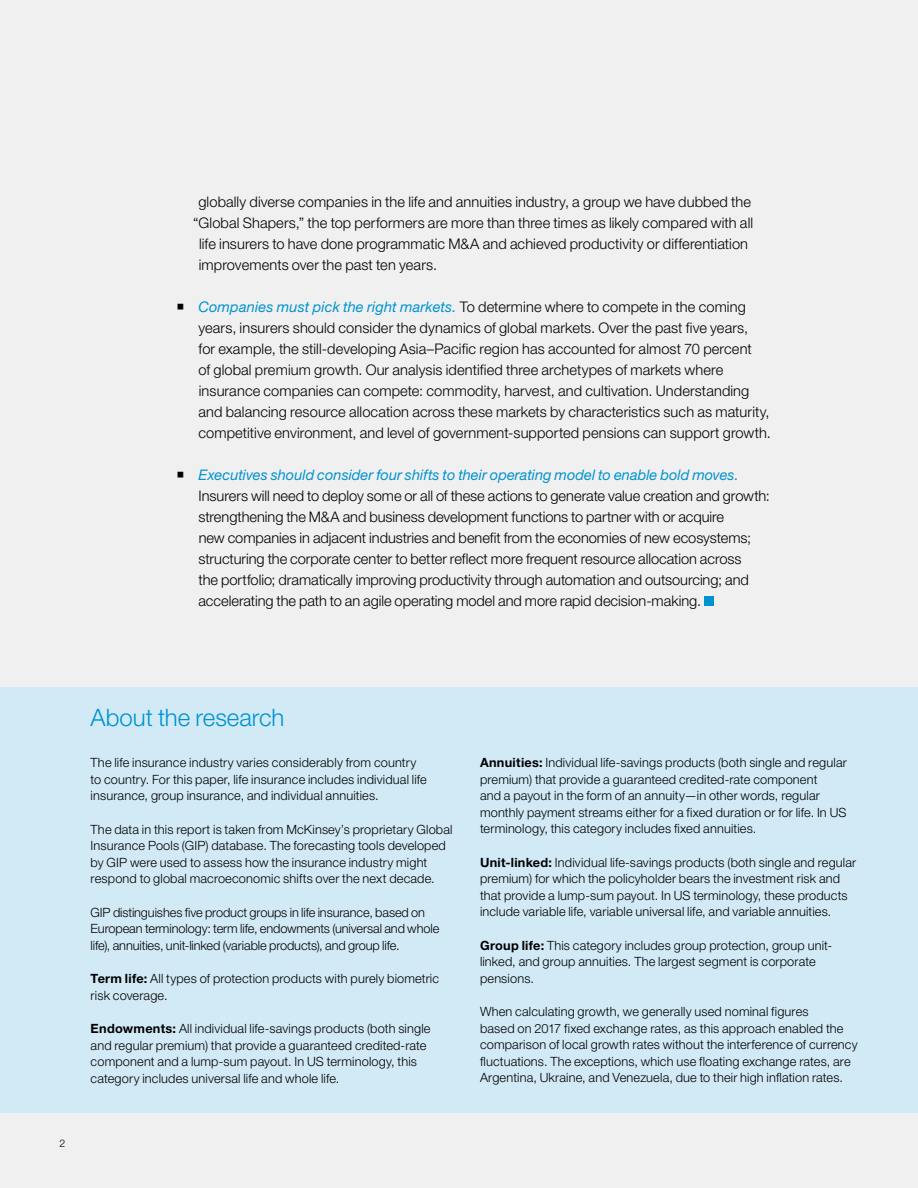
<style>
.page{position:relative;width:918px;height:1188px;background:#f0f0f1}
.page>*{position:absolute;margin:0;border:0;box-sizing:border-box;transform-origin:0 0}
.t1{font:300 24px "Helvetica Neue LT Std";color:#0093d1}
.t2{font:300 14.7px/21px "Helvetica Neue LT Std";letter-spacing:.005em;color:#000}
.t3{font:italic 14.7px "Helvetica Neue LT Std";color:#0093d1}
.t4{font:300 12.75px/16.5px "Helvetica Neue LT Std";letter-spacing:.01em;color:#000}
.t5{font:300 12.75px/16.5px "Helvetica Neue LT Std";letter-spacing:-.01em;color:#000}
.t6{font:300 10.5px "Helvetica Neue LT Std";color:#000}
.s1{font-weight:400;font-style:italic;color:#0093d1}
.s2{font-weight:700}
</style>
<div class="page">
<div style="left:0;top:687px;width:918px;height:426px;background:#d2eaf6"></div>
<div style="left:704px;top:596px;width:10px;height:10px;background:#0093d1"></div>
<p class="t2" style="left:198px;top:190px;width:554px">globally diverse companies in the life and annuities industry, a group we have dubbed the</p>
<p class="t2" style="left:193px;top:211px;width:561px">“Global Shapers,” the top performers are more than three times as likely compared with all</p>
<p class="t2" style="left:199px;top:232px;width:551px">life insurers to have done programmatic M&amp;A and achieved productivity or differentiation</p>
<p class="t2" style="left:199px;top:253px;width:240px">improvements over the past ten years.</p>
<p class="t2" style="left:198px;top:296px;width:574px"><span class="s1">Companies must pick the right markets.</span> To determine where to compete in the coming years, insurers should consider the dynamics of global markets. Over the past five years,<br>for example, the still-developing Asia–Pacific region has accounted for almost 70 percent<br>of global premium growth. Our analysis identified three archetypes of markets where insurance companies can compete: commodity, harvest, and cultivation. Understanding and balancing resource allocation across these markets by characteristics such as maturity, competitive environment, and level of government-supported pensions can support growth.</p>
<p class="t3" style="left:199px;top:465px;width:542px">Executives should consider four shifts to their operating model to enable bold moves.</p>
<p class="t2" style="left:198px;top:485px;width:573px">Insurers will need to deploy some or all of these actions to generate value creation and growth: strengthening the M&amp;A and business development functions to partner with or acquire<br>new companies in adjacent industries and benefit from the economies of new ecosystems; structuring the corporate center to better reflect more frequent resource allocation across<br>the portfolio; dramatically improving productivity through automation and outsourcing; and accelerating the path to an agile operating model and more rapid decision-making.</p>
<p class="t6" style="left:60px;top:1137px;width:7px">2</p>
<h1 class="t1" style="left:91px;top:703px;width:195px">About the research</h1>
<p class="t4" style="left:91px;top:754px;width:338px">The life insurance industry varies considerably from country to country. For this paper, life insurance includes individual life insurance, group insurance, and individual annuities.</p>
<p class="t4" style="left:91px;top:821px;width:363px">The data in this report is taken from McKinsey’s proprietary Global Insurance Pools (GIP) database. The forecasting tools developed by GIP were used to assess how the insurance industry might respond to global macroeconomic shifts over the next decade.</p>
<p class="t5" style="left:91px;top:904px;width:350px">GIP distinguishes five product groups in life insurance, based on<br>European terminology: term life, endowments (universal and whole life), annuities, unit-linked (variable products), and group life.</p>
<p class="t4" style="left:91px;top:970px;width:350px"><span class="s2">Term life:</span> All types of protection products with purely biometric risk coverage.</p>
<p class="t4" style="left:91px;top:1020px;width:341px"><span class="s2">Endowments:</span> All individual life-savings products (both single and regular premium) that provide a guaranteed credited-rate component and a lump-sum payout. In US terminology, this category includes universal life and whole life.</p>
<p class="t4" style="left:480px;top:754px;width:368px"><span class="s2">Annuities:</span> Individual life-savings products (both single and regular premium) that provide a guaranteed credited-rate component<br>and a payout in the form of an annuity—in other words, regular monthly payment streams either for a fixed duration or for life. In US terminology, this category includes fixed annuities.</p>
<p class="t4" style="left:480px;top:854px;width:378px"><span class="s2">Unit-linked:</span> Individual life-savings products (both single and regular premium) for which the policyholder bears the investment risk and that provide a lump-sum payout. In US terminology, these products include variable life, variable universal life, and variable annuities.</p>
<p class="t4" style="left:480px;top:937px;width:354px"><span class="s2">Group life:</span> This category includes group protection, group unit&shy;linked, and group annuities. The largest segment is corporate pensions.</p>
<p class="t4" style="left:480px;top:1003px;width:379px">When calculating growth, we generally used nominal figures<br>based on 2017 fixed exchange rates, as this approach enabled the comparison of local growth rates without the interference of currency fluctuations. The exceptions, which use floating exchange rates, are Argentina, Ukraine, and Venezuela, due to their high inflation rates.</p>
</div>
